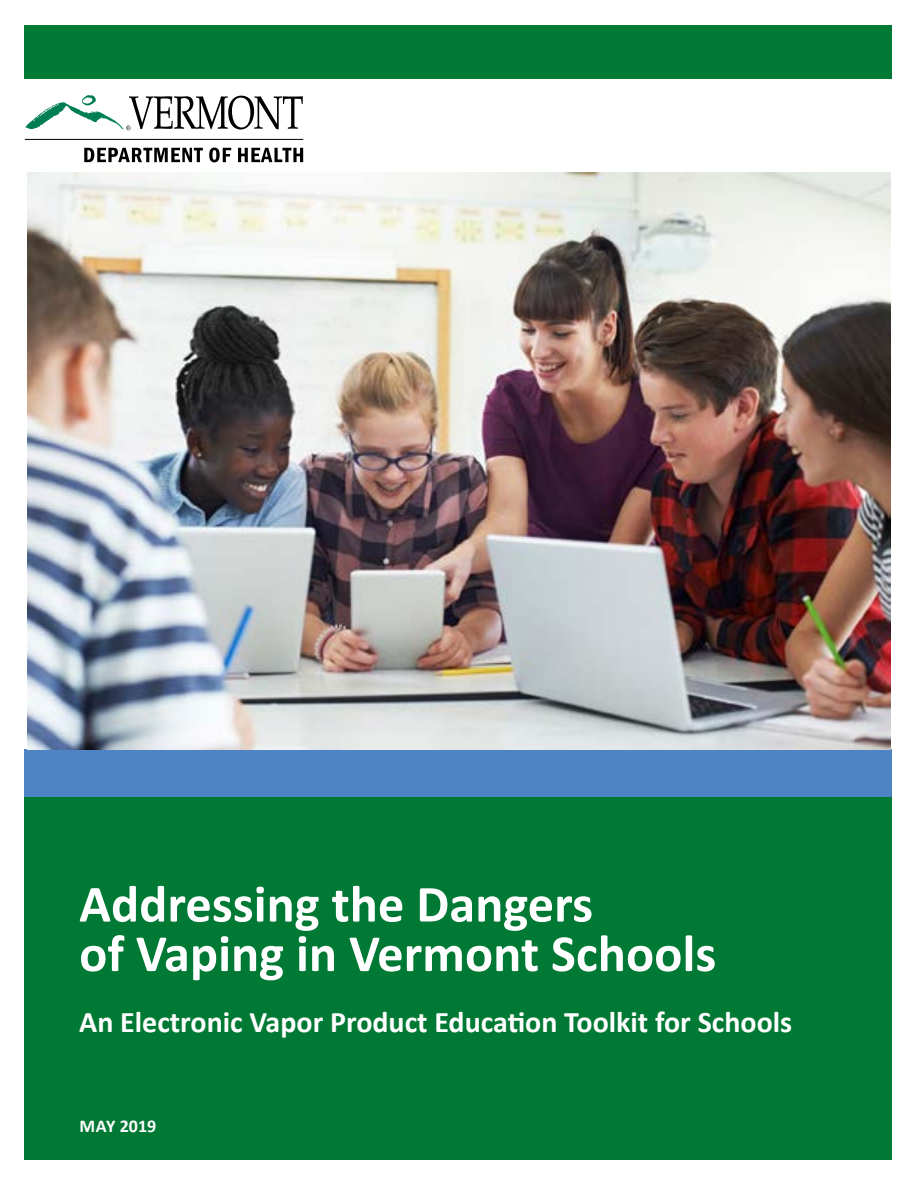
<style>
.page{position:relative;width:918px;height:1188px;background:#fff}
.page>*{position:absolute;margin:0;border:0;box-sizing:border-box;transform-origin:0 0}
.t1{font:700 52.5px/49.5px "Calibri";color:#fff}
.t2{font:700 30px "Calibri";color:#fff}
.t3{font:700 18px "Calibri";color:#fff}
</style>
<div class="page">
<div style="left:25px;top:750px;width:867px;height:72px;background:#4f84c4"></div>
<div style="left:25px;top:797px;width:867px;height:363px;background:#007934"></div>
<div style="left:25px;top:25px;width:867px;height:54px;background:#007934"></div>
<img style="left:27px;top:173px;width:864px;height:577px">
<hr style="left:25px;top:139px;width:278px;height:1px;background:#000">
<svg style="left:25px;top:95px;width:278px;height:35px"></svg>
<svg style="left:84px;top:148px;width:119px;height:14px"></svg>
<svg style="left:209px;top:148px;width:22px;height:14px"></svg>
<svg style="left:238px;top:148px;width:65px;height:14px"></svg>
<h1 class="t1" style="left:79px;top:882px;width:639px">Addressing the Dangers<br>of Vaping in Vermont Schools</h1>
<p class="t2" style="left:79px;top:1001px;width:715px">An Electronic Vapor Product Education Toolkit for Schools</p>
<p class="t3" style="left:80px;top:1114px;width:78px">MAY 2019</p>
</div>
